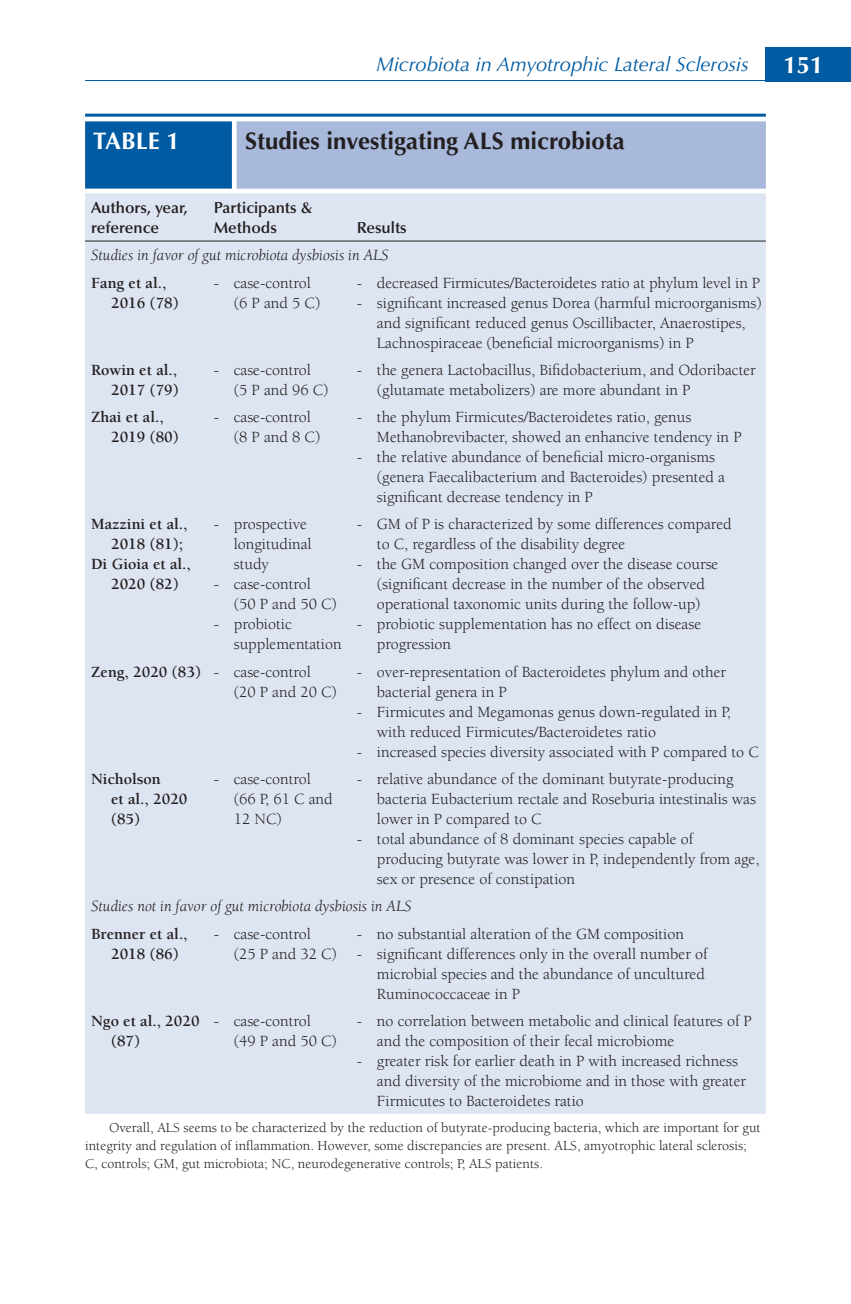
<style>
.page{position:relative;width:851px;height:1304px;background:#fff}
.page>*{position:absolute;margin:0;border:0;box-sizing:border-box;transform-origin:0 0}
.t1{font:700 24px "Optima LT Std";color:#231f20}
.t2{font:700 24px "Optima LT Std";color:#fff}
.t3{font:italic 20px "Optima LT Std";color:#015ba2}
.t4{font:16px/20px "Berkeley Std";color:#231f20}
.t5{font:700 16px/20px "Berkeley Std";color:#231f20}
.t6{font:italic 16px "Berkeley Std";color:#231f20}
.t7{font:600 16px/20px "Optima LT Std";color:#231f20}
.t8{font:14px/18px "Berkeley Std";color:#231f20}
.s1{font-weight:700}
</style>
<div class="page">
<div style="left:765px;top:47px;width:85px;height:34px;background:#015ba2"></div>
<hr style="left:85px;top:80px;width:765px;height:1px;background:#015ba2">
<div style="left:85px;top:193px;width:680px;height:921px;background:#dee5f2"></div>
<hr style="left:85px;top:241px;width:123px;height:1px;background:#231f20">
<hr style="left:208px;top:241px;width:143px;height:1px;background:#231f20">
<hr style="left:351px;top:241px;width:414px;height:1px;background:#231f20">
<div style="left:85px;top:121px;width:147px;height:68px;background:#015ba2"></div>
<div style="left:236px;top:121px;width:529px;height:68px;background:#a8b9db"></div>
<hr style="left:85px;top:114px;width:680px;height:3px;background:#015ba2">
<p class="t3" style="left:376px;top:53px;width:374px">Microbiota in Amyotrophic Lateral Sclerosis</p>
<h1 class="t2" style="left:783px;top:51px;width:42px">151</h1>
<h1 class="t2" style="left:93px;top:127px;width:88px">TABLE 1</h1>
<h1 class="t1" style="left:245px;top:127px;width:381px">Studies investigating ALS microbiota</h1>
<p class="t7" style="left:91px;top:198px;width:98px">Authors, year, reference</p>
<p class="t7" style="left:214px;top:198px;width:100px">Participants &amp;<br>Methods</p>
<p class="t7" style="left:357px;top:218px;width:51px">Results</p>
<p class="t6" style="left:91px;top:247px;width:299px">Studies in favor of gut microbiota dysbiosis in ALS</p>
<p class="t5" style="left:111px;top:273px;width:69px;text-indent:-20px">Fang et al.,<br>2016 (78)</p>
<p class="t4" style="left:234px;top:273px;width:88px;text-indent:-20px">- case-control (6 P and 5 C)</p>
<p class="t4" style="left:357px;top:273px;width:404px">- decreased Firmicutes/Bacteroidetes ratio at phylum level in P</p>
<p class="t4" style="left:377px;top:293px;width:386px;text-indent:-20px">- significant increased genus Dorea (harmful microorganisms) and significant reduced genus Oscillibacter, Anaerostipes,<br>Lachnospiraceae (beneficial microorganisms) in P</p>
<p class="t5" style="left:91px;top:360px;width:89px;text-align:right">Rowin et al.,<br>2017 (79)</p>
<p class="t4" style="left:234px;top:360px;width:96px;text-indent:-20px">- case-control (5 P and 96 C)</p>
<p class="t4" style="left:377px;top:360px;width:380px;text-indent:-20px">- the genera Lactobacillus, Bifidobacterium, and Odoribacter (glutamate metabolizers) are more abundant in P</p>
<p class="t5" style="left:111px;top:407px;width:69px;text-indent:-20px">Zhai et al.,<br>2019 (80)</p>
<p class="t4" style="left:234px;top:407px;width:88px;text-indent:-20px">- case-control (8 P and 8 C)</p>
<p class="t4" style="left:377px;top:407px;width:366px;text-indent:-20px">- the phylum Firmicutes/Bacteroidetes ratio, genus<br>Methanobrevibacter, showed an enhancive tendency in P</p>
<p class="t4" style="left:377px;top:447px;width:349px;text-indent:-20px">- the relative abundance of beneficial micro-organisms (genera Faecalibacterium and Bacteroides) presented a significant decrease tendency in P</p>
<p class="t5" style="left:91px;top:515px;width:98px">Mazzini et al.,</p>
<p class="t5" style="left:111px;top:535px;width:73px">2018 (81);</p>
<p class="t5" style="left:91px;top:555px;width:101px">Di Gioia et al.,</p>
<p class="t5" style="left:111px;top:575px;width:69px">2020 (82)</p>
<p class="t4" style="left:377px;top:515px;width:356px;text-indent:-20px">- GM of P is characterized by some differences compared to C, regardless of the disability degree</p>
<p class="t4" style="left:357px;top:555px;width:363px;text-align:center">- the GM composition changed over the disease course (significant decrease in the number of the observed operational taxonomic units during the follow-up)</p>
<p class="t4" style="left:377px;top:615px;width:326px;text-indent:-20px">- probiotic supplementation has no effect on disease progression</p>
<p class="t4" style="left:234px;top:515px;width:79px;text-indent:-20px">- prospective longitudinal study</p>
<p class="t4" style="left:234px;top:575px;width:105px;text-indent:-20px">- case-control (50 P and 50 C)</p>
<p class="t4" style="left:234px;top:615px;width:109px;text-indent:-20px">- probiotic supplementation</p>
<p class="t4" style="left:234px;top:662px;width:105px;text-indent:-143px"><span class="s1">Zeng, 2020 (83)</span> - case-control (20 P and 20 C)</p>
<p class="t4" style="left:377px;top:662px;width:351px;text-indent:-20px">- over-representation of Bacteroidetes phylum and other bacterial genera in P</p>
<p class="t4" style="left:377px;top:702px;width:355px;text-indent:-20px">- Firmicutes and Megamonas genus down-regulated in P, with reduced Firmicutes/Bacteroidetes ratio</p>
<p class="t4" style="left:357px;top:742px;width:403px">- increased species diversity associated with P compared to C</p>
<p class="t5" style="left:111px;top:769px;width:78px;text-indent:-20px">Nicholson<br>et al., 2020 (85)</p>
<p class="t4" style="left:234px;top:769px;width:100px;text-indent:-20px">- case-control (66 P, 61 C and<br>12 NC)</p>
<p class="t4" style="left:377px;top:769px;width:380px;text-indent:-20px">- relative abundance of the dominant butyrate-producing bacteria Eubacterium rectale and Roseburia intestinalis was lower in P compared to C</p>
<p class="t4" style="left:377px;top:829px;width:384px;text-indent:-20px">- total abundance of 8 dominant species capable of producing butyrate was lower in P, independently from age, sex or presence of constipation</p>
<p class="t6" style="left:91px;top:898px;width:322px">Studies not in favor of gut microbiota dysbiosis in ALS</p>
<p class="t5" style="left:111px;top:924px;width:78px;text-indent:-20px">Brenner et al.,<br>2018 (86)</p>
<p class="t4" style="left:234px;top:924px;width:105px;text-indent:-20px">- case-control (25 P and 32 C)</p>
<p class="t4" style="left:357px;top:924px;width:328px">- no substantial alteration of the GM composition</p>
<p class="t4" style="left:377px;top:944px;width:332px;text-indent:-20px">- significant differences only in the overall number of microbial species and the abundance of uncultured<br>Ruminococcaceae in P</p>
<p class="t5" style="left:111px;top:1011px;width:90px;text-indent:-20px">Ngo et al., 2020 (87)</p>
<p class="t4" style="left:234px;top:1011px;width:105px;text-indent:-20px">- case-control (49 P and 50 C)</p>
<p class="t4" style="left:377px;top:1011px;width:376px;text-indent:-20px">- no correlation between metabolic and clinical features of P and the composition of their fecal microbiome</p>
<p class="t4" style="left:377px;top:1051px;width:370px;text-indent:-20px">- greater risk for earlier death in P with increased richness and diversity of the microbiome and in those with greater<br>Firmicutes to Bacteroidetes ratio</p>
<p class="t8" style="left:85px;top:1119px;width:677px;text-indent:24px">Overall, ALS seems to be characterized by the reduction of butyrate-producing bacteria, which are important for gut integrity and regulation of inflammation. However, some discrepancies are present. ALS, amyotrophic lateral sclerosis;<br>C, controls; GM, gut microbiota; NC, neurodegenerative controls; P, ALS patients.</p>
</div>
